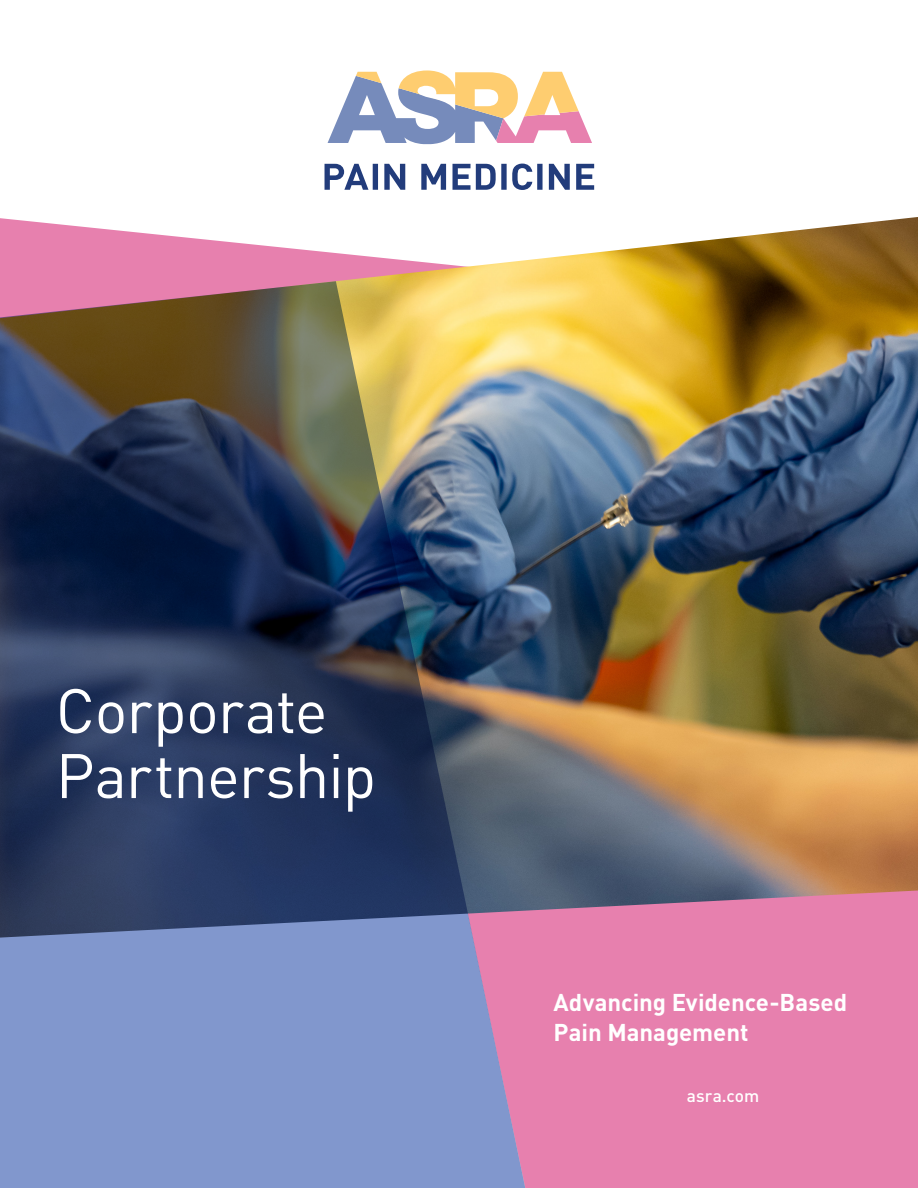
<style>
.page{position:relative;width:918px;height:1188px;background:#fff}
.page>*{position:absolute;margin:0;border:0;box-sizing:border-box;transform-origin:0 0}
.t1{font:61.8px/64.9px "DINOT";letter-spacing:-.015em;color:#fff}
.t2{font:700 24px "DINOT";color:#fff}
.t3{font:500 17.25px "DINOT";color:#fff}
</style>
<div class="page">
<div style="left:528px;top:938px;width:390px;height:250px;background:#e780ae"></div>
<img style="left:0;top:217px;width:918px;height:721px">
<img style="left:0;top:281px;width:528px;height:907px">
<svg style="left:328px;top:70px;width:264px;height:74px"></svg>
<svg style="left:325px;top:164px;width:269px;height:26px"></svg>
<p class="t1" style="left:56px;top:677px;width:322px">Corporate<br>Partnership</p>
<p class="t2" style="left:554px;top:987px;width:295px">Advancing Evidence-Based</p>
<p class="t2" style="left:554px;top:1017px;width:196px">Pain Management</p>
<p class="t3" style="left:687px;top:1085px;width:74px">asra.com</p>
</div>
